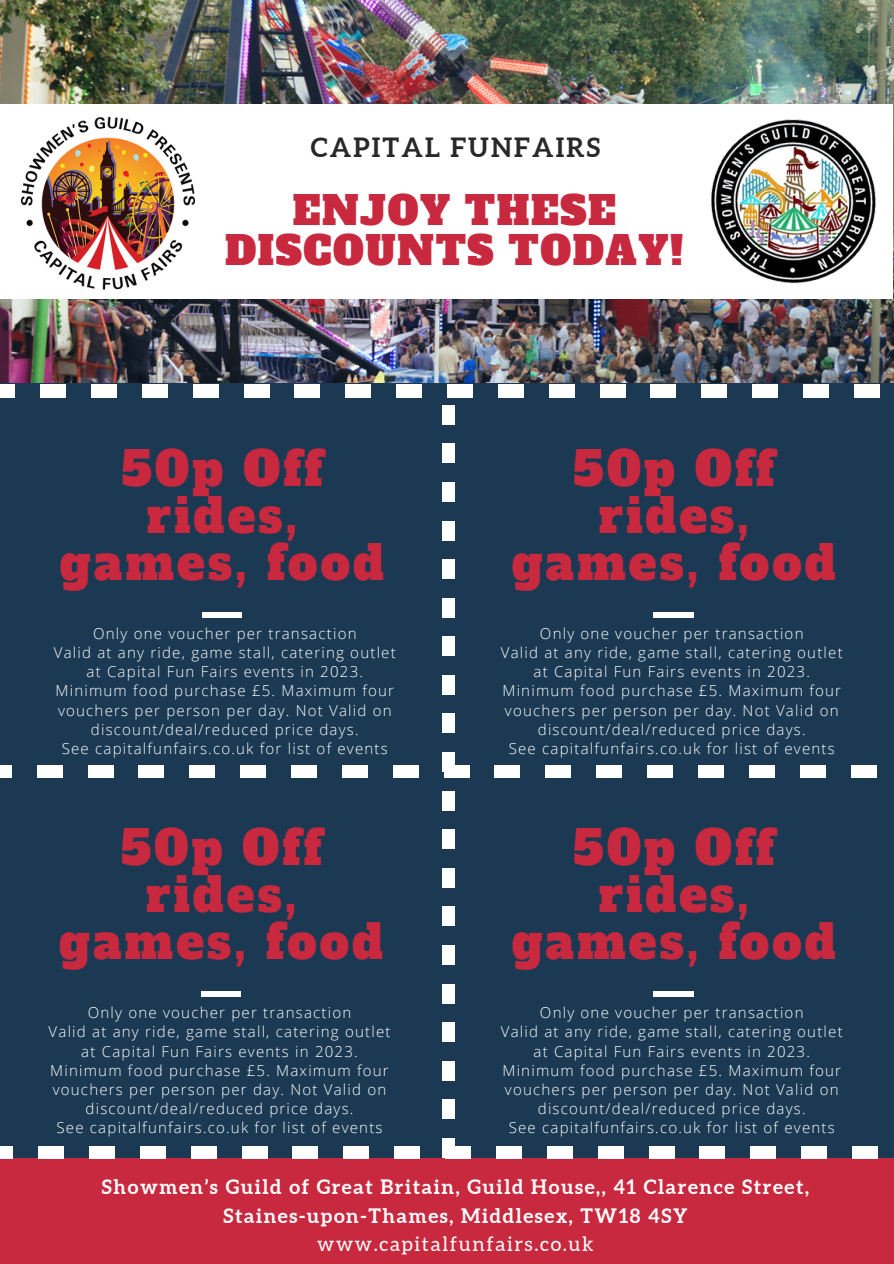
<style>
.page{position:relative;width:894px;height:1264px;background:#fff}
.page>*{position:absolute;margin:0;border:0;box-sizing:border-box;transform-origin:0 0}
.t1{font:46.35px/47.2px "Alfa Slab One";letter-spacing:.07em;color:#c9293f;text-align:center}
.t2{font:38.85px/39.5px "Alfa Slab One";letter-spacing:.04em;color:#c9293f;text-align:center}
.t3{font:700 26.55px "Aleo";letter-spacing:.08em;color:#282828}
.t4{font:700 19.8px/29.2px "Aleo";letter-spacing:.08em;color:#fff;text-align:center}
.t5{font:19.8px "Aleo";letter-spacing:.08em;color:#fff}
.t6{font:300 15px/19.2px "Open Sans";letter-spacing:.08em;color:#fff;text-align:center}
</style>
<div class="page">
<div style="left:0;top:0;width:893px;height:1263px;background:#c9293f"></div>
<img style="left:0;top:0;width:893px;height:384px">
<div style="left:0;top:384px;width:893px;height:773px;background:#1b3952"></div>
<div style="left:853px;top:384px;width:26px;height:13px;background:#fff"></div>
<div style="left:803px;top:384px;width:25px;height:13px;background:#fff"></div>
<div style="left:701px;top:384px;width:25px;height:13px;background:#fff"></div>
<div style="left:650px;top:384px;width:26px;height:13px;background:#fff"></div>
<div style="left:752px;top:384px;width:25px;height:13px;background:#fff"></div>
<div style="left:599px;top:384px;width:26px;height:13px;background:#fff"></div>
<div style="left:40px;top:384px;width:26px;height:13px;background:#fff"></div>
<div style="left:91px;top:384px;width:26px;height:13px;background:#fff"></div>
<div style="left:142px;top:384px;width:25px;height:13px;background:#fff"></div>
<div style="left:0;top:384px;width:15px;height:13px;background:#fff"></div>
<div style="left:244px;top:384px;width:25px;height:13px;background:#fff"></div>
<div style="left:396px;top:384px;width:26px;height:13px;background:#fff"></div>
<div style="left:447px;top:384px;width:25px;height:13px;background:#fff"></div>
<div style="left:498px;top:384px;width:25px;height:13px;background:#fff"></div>
<div style="left:294px;top:384px;width:26px;height:13px;background:#fff"></div>
<div style="left:549px;top:384px;width:25px;height:13px;background:#fff"></div>
<div style="left:345px;top:384px;width:26px;height:13px;background:#fff"></div>
<div style="left:193px;top:384px;width:25px;height:13px;background:#fff"></div>
<div style="left:852px;top:1146px;width:25px;height:12px;background:#fff"></div>
<div style="left:801px;top:1146px;width:25px;height:12px;background:#fff"></div>
<div style="left:699px;top:1146px;width:25px;height:12px;background:#fff"></div>
<div style="left:648px;top:1146px;width:26px;height:12px;background:#fff"></div>
<div style="left:750px;top:1146px;width:25px;height:12px;background:#fff"></div>
<div style="left:597px;top:1146px;width:26px;height:12px;background:#fff"></div>
<div style="left:38px;top:1146px;width:26px;height:12px;background:#fff"></div>
<div style="left:89px;top:1146px;width:26px;height:12px;background:#fff"></div>
<div style="left:140px;top:1146px;width:25px;height:12px;background:#fff"></div>
<div style="left:0;top:1146px;width:13px;height:12px;background:#fff"></div>
<div style="left:242px;top:1146px;width:25px;height:12px;background:#fff"></div>
<div style="left:394px;top:1146px;width:26px;height:12px;background:#fff"></div>
<div style="left:445px;top:1146px;width:25px;height:12px;background:#fff"></div>
<div style="left:496px;top:1146px;width:25px;height:12px;background:#fff"></div>
<div style="left:293px;top:1146px;width:25px;height:12px;background:#fff"></div>
<div style="left:547px;top:1146px;width:25px;height:12px;background:#fff"></div>
<div style="left:343px;top:1146px;width:26px;height:12px;background:#fff"></div>
<div style="left:191px;top:1146px;width:25px;height:12px;background:#fff"></div>
<div style="left:442px;top:405px;width:12px;height:19px;background:#fff"></div>
<div style="left:442px;top:444px;width:12px;height:19px;background:#fff"></div>
<div style="left:442px;top:482px;width:12px;height:19px;background:#fff"></div>
<div style="left:442px;top:559px;width:12px;height:19px;background:#fff"></div>
<div style="left:442px;top:598px;width:12px;height:19px;background:#fff"></div>
<div style="left:442px;top:521px;width:12px;height:19px;background:#fff"></div>
<div style="left:442px;top:636px;width:12px;height:20px;background:#fff"></div>
<div style="left:442px;top:1061px;width:12px;height:19px;background:#fff"></div>
<div style="left:442px;top:1022px;width:12px;height:19px;background:#fff"></div>
<div style="left:442px;top:983px;width:12px;height:20px;background:#fff"></div>
<div style="left:442px;top:1099px;width:12px;height:19px;background:#fff"></div>
<div style="left:442px;top:1138px;width:12px;height:19px;background:#fff"></div>
<div style="left:442px;top:906px;width:12px;height:20px;background:#fff"></div>
<div style="left:442px;top:791px;width:12px;height:19px;background:#fff"></div>
<div style="left:442px;top:752px;width:12px;height:19px;background:#fff"></div>
<div style="left:442px;top:713px;width:12px;height:20px;background:#fff"></div>
<div style="left:442px;top:868px;width:12px;height:19px;background:#fff"></div>
<div style="left:442px;top:675px;width:12px;height:19px;background:#fff"></div>
<div style="left:442px;top:829px;width:12px;height:19px;background:#fff"></div>
<div style="left:442px;top:945px;width:12px;height:19px;background:#fff"></div>
<div style="left:850px;top:765px;width:25px;height:12px;background:#fff"></div>
<div style="left:799px;top:765px;width:26px;height:12px;background:#fff"></div>
<div style="left:698px;top:765px;width:25px;height:12px;background:#fff"></div>
<div style="left:647px;top:765px;width:25px;height:12px;background:#fff"></div>
<div style="left:748px;top:765px;width:26px;height:12px;background:#fff"></div>
<div style="left:596px;top:765px;width:25px;height:12px;background:#fff"></div>
<div style="left:37px;top:765px;width:25px;height:12px;background:#fff"></div>
<div style="left:88px;top:765px;width:25px;height:12px;background:#fff"></div>
<div style="left:139px;top:765px;width:25px;height:12px;background:#fff"></div>
<div style="left:0;top:765px;width:12px;height:12px;background:#fff"></div>
<div style="left:240px;top:765px;width:26px;height:12px;background:#fff"></div>
<div style="left:393px;top:765px;width:25px;height:12px;background:#fff"></div>
<div style="left:444px;top:765px;width:25px;height:12px;background:#fff"></div>
<div style="left:494px;top:765px;width:26px;height:12px;background:#fff"></div>
<div style="left:291px;top:765px;width:25px;height:12px;background:#fff"></div>
<div style="left:545px;top:765px;width:26px;height:12px;background:#fff"></div>
<div style="left:342px;top:765px;width:25px;height:12px;background:#fff"></div>
<div style="left:189px;top:765px;width:26px;height:12px;background:#fff"></div>
<div style="left:11px;top:104px;width:871px;height:194px;background:#fff"></div>
<div style="left:865px;top:104px;width:27px;height:194px;background:#fff"></div>
<div style="left:0;top:104px;width:27px;height:194px;background:#fff"></div>
<div style="left:202px;top:611px;width:39px;height:6px;background:#fff"></div>
<div style="left:653px;top:611px;width:40px;height:6px;background:#fff"></div>
<div style="left:653px;top:990px;width:40px;height:6px;background:#fff"></div>
<div style="left:201px;top:990px;width:39px;height:6px;background:#fff"></div>
<img style="left:22px;top:117px;width:172px;height:172px">
<img style="left:711px;top:119px;width:165px;height:165px">
<h3 class="t3" style="left:311px;top:132px;width:291px">CAPITAL FUNFAIRS</h3>
<h2 class="t2" style="left:225px;top:192px;width:459px">ENJOY THESE<br>DISCOUNTS TODAY!</h2>
<h1 class="t1" style="left:60px;top:446px;width:325px">50p Off rides, games, food</h1>
<p class="t6" style="left:54px;top:623px;width:343px">Only one voucher per transaction<br>Valid at any ride, game stall, catering outlet at Capital Fun Fairs events in 2023.<br>Minimum food purchase £5. Maximum four vouchers per person per day. Not Valid on discount/deal/reduced price days.<br>See capitalfunfairs.co.uk for list of events</p>
<h1 class="t1" style="left:59px;top:824px;width:325px">50p Off rides, games, food</h1>
<p class="t6" style="left:49px;top:1002px;width:343px">Only one voucher per transaction<br>Valid at any ride, game stall, catering outlet at Capital Fun Fairs events in 2023.<br>Minimum food purchase £5. Maximum four vouchers per person per day. Not Valid on discount/deal/reduced price days.<br>See capitalfunfairs.co.uk for list of events</p>
<h1 class="t1" style="left:512px;top:446px;width:325px">50p Off rides, games, food</h1>
<p class="t6" style="left:500px;top:623px;width:343px">Only one voucher per transaction<br>Valid at any ride, game stall, catering outlet at Capital Fun Fairs events in 2023.<br>Minimum food purchase £5. Maximum four vouchers per person per day. Not Valid on discount/deal/reduced price days.<br>See capitalfunfairs.co.uk for list of events</p>
<h1 class="t1" style="left:512px;top:824px;width:325px">50p Off rides, games, food</h1>
<p class="t6" style="left:500px;top:1002px;width:343px">Only one voucher per transaction<br>Valid at any ride, game stall, catering outlet at Capital Fun Fairs events in 2023.<br>Minimum food purchase £5. Maximum four vouchers per person per day. Not Valid on discount/deal/reduced price days.<br>See capitalfunfairs.co.uk for list of events</p>
<h3 class="t4" style="left:102px;top:1172px;width:708px">Showmen’s Guild of Great Britain, Guild House,, 41 Clarence Street,<br>Staines-upon-Thames, Middlesex, TW18 4SY</h3>
<h3 class="t5" style="left:317px;top:1233px;width:278px">www.capitalfunfairs.co.uk</h3>
</div>
